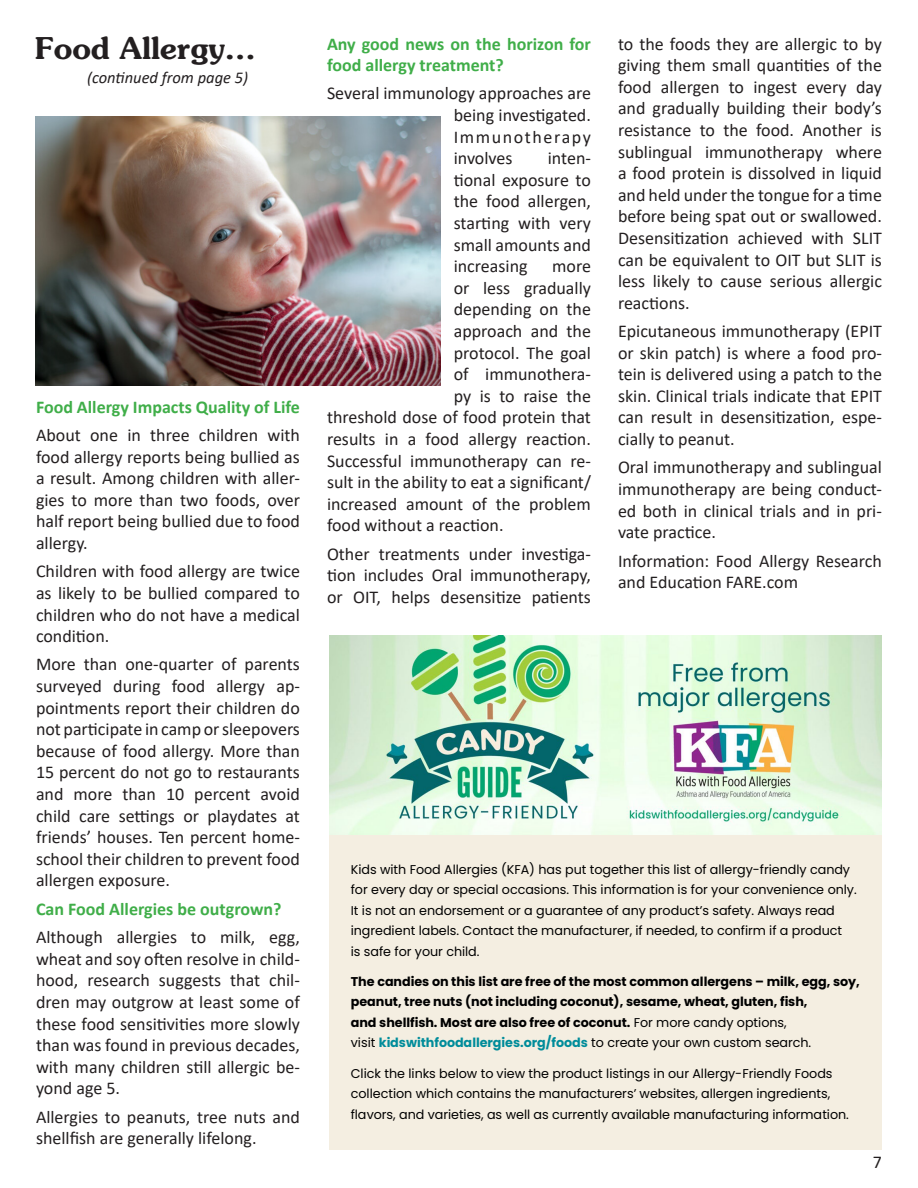
<style>
.page{position:relative;width:918px;height:1188px;background:#fff}
.page>*{position:absolute;margin:0;border:0;box-sizing:border-box;transform-origin:0 0}
.t1{font:600 30px "Souvenir";color:#231f20}
.t2{font:18px/21.6px "Calibri";color:#231f20;text-align:justify}
.t3{font:700 18px/21.6px "Calibri";color:#40ae49}
.t4{font:italic 16.5px "Calibri";color:#231f20}
.t5{font:12.75px/20.5px "Poppins";letter-spacing:-.005em;color:#000}
.t6{font:700 12.75px/20.4px "Poppins";color:#000}
.s1{font-weight:400}
.s2{color:#008c9a}
</style>
<div class="page">
<img style="left:330px;top:636px;width:552px;height:199px">
<div style="left:330px;top:835px;width:552px;height:314px;background:#f4eee1"></div>
<img style="left:35px;top:116px;width:405px;height:270px">
<p class="t1" style="left:35px;top:28px;width:222px">Food Allergy...</p>
<p class="t4" style="left:87px;top:66px;width:163px">(continued from page 5)</p>
<p class="t3" style="left:36px;top:396px;width:265px">Food Allergy Impacts Quality of Life</p>
<p class="t2" style="left:36px;top:424px;width:266px">About one in three children with food allergy reports being bullied as a result. Among children with aller&shy;gies to more than two foods, over half report being bullied due to food allergy.</p>
<p class="t2" style="left:36px;top:560px;width:265px">Children with food allergy are twice as likely to be bullied compared to children who do not have a medical condition.</p>
<p class="t2" style="left:36px;top:653px;width:266px">More than one-quarter of parents surveyed during food allergy ap&shy;pointments report their children do not participate in camp or sleepovers because of food allergy. More than 15 percent do not go to restaurants and more than 10 percent avoid child care settings or playdates at friends’ houses. Ten percent home&shy;school their children to prevent food allergen exposure.</p>
<p class="t3" style="left:36px;top:898px;width:247px">Can Food Allergies be outgrown?</p>
<p class="t2" style="left:36px;top:926px;width:266px">Although allergies to milk, egg, wheat and soy often resolve in child&shy;hood, research suggests that chil&shy;dren may outgrow at least some of these food sensitivities more slowly than was found in previous decades, with many children still allergic be&shy;yond age 5.</p>
<p class="t2" style="left:36px;top:1105px;width:265px">Allergies to peanuts, tree nuts and shellfish are generally lifelong.</p>
<p class="t3" style="left:327px;top:32px;width:265px">Any good news on the horizon for food allergy treatment?</p>
<p class="t2" style="left:454px;top:82px;width:139px;text-indent:-127px">Several immunology approaches are being investigated.<br>Immunotherapy involves</p>
<p class="t2" style="left:454px;top:147px;width:139px;text-indent:94px">inten&shy;tional exposure to the food allergen, starting with very small amounts and increasing</p>
<p class="t2" style="left:552px;top:255px;width:40px">more</p>
<p class="t2" style="left:454px;top:277px;width:139px">or less gradually</p>
<p class="t2" style="left:454px;top:298px;width:139px">depending on the</p>
<p class="t2" style="left:454px;top:320px;width:139px">approach and the</p>
<p class="t2" style="left:454px;top:341px;width:139px">protocol. The goal</p>
<p class="t2" style="left:454px;top:363px;width:139px">of immunothera-</p>
<p class="t2" style="left:454px;top:385px;width:139px">py is to raise the</p>
<p class="t2" style="left:327px;top:406px;width:265px">threshold dose of food protein that</p>
<p class="t2" style="left:327px;top:428px;width:265px">results in a food allergy reaction.</p>
<p class="t2" style="left:327px;top:449px;width:265px">Successful immunotherapy can re-</p>
<p class="t2" style="left:327px;top:471px;width:265px">sult in the ability to eat a significant/</p>
<p class="t2" style="left:327px;top:493px;width:265px">increased amount of the problem</p>
<p class="t2" style="left:327px;top:514px;width:178px">food without a reaction.</p>
<p class="t2" style="left:327px;top:543px;width:265px">Other treatments under investiga&shy;tion includes Oral immunotherapy, or OIT, helps desensitize patients</p>
<p class="t2" style="left:618px;top:32px;width:266px">to the foods they are allergic to by giving them small quantities of the food allergen to ingest every day and gradually building their body’s resistance to the food. Another is sublingual immunotherapy where a food protein is dissolved in liquid and held under the tongue for a time before being spat out or swallowed.<br>Desensitization achieved with SLIT can be equivalent to OIT but SLIT is less likely to cause serious allergic reactions.</p>
<p class="t2" style="left:618px;top:320px;width:266px">Epicutaneous immunotherapy (EPIT or skin patch) is where a food pro&shy;tein is delivered using a patch to the skin. Clinical trials indicate that EPIT can result in desensitization, espe&shy;cially to peanut.</p>
<p class="t2" style="left:618px;top:456px;width:265px">Oral immunotherapy and sublingual immunotherapy are being conduct&shy;ed both in clinical trials and in pri&shy;vate practice.</p>
<p class="t2" style="left:618px;top:549px;width:265px">Information: Food Allergy Research and Education FARE.com</p>
<p class="t5" style="left:351px;top:859px;width:508px">Kids with Food Allergies (KFA) has put together this list of allergy-friendly candy for every day or special occasions. This information is for your convenience only.<br>It is not an endorsement or a guarantee of any product’s safety. Always read ingredient labels. Contact the manufacturer, if needed, to confirm if a product<br>is safe for your child.</p>
<p class="t6" style="left:351px;top:971px;width:511px">The candies on this list are free of the most common allergens – milk, egg, soy, peanut, tree nuts (not including coconut), sesame, wheat, gluten, fish,<br>and shellfish. Most are also free of coconut. <span class="s1">For more candy options,<br>visit</span> <span class="s2">kidswithfoodallergies.org/foods</span> <span class="s1">to create your own custom search.</span></p>
<p class="t5" style="left:351px;top:1063px;width:500px">Click the links below to view the product listings in our Allergy-Friendly Foods collection which contains the manufacturers’ websites, allergen ingredients, flavors, and varieties, as well as currently available manufacturing information.</p>
<p class="t2" style="left:873px;top:1151px;width:11px">7</p>
</div>
